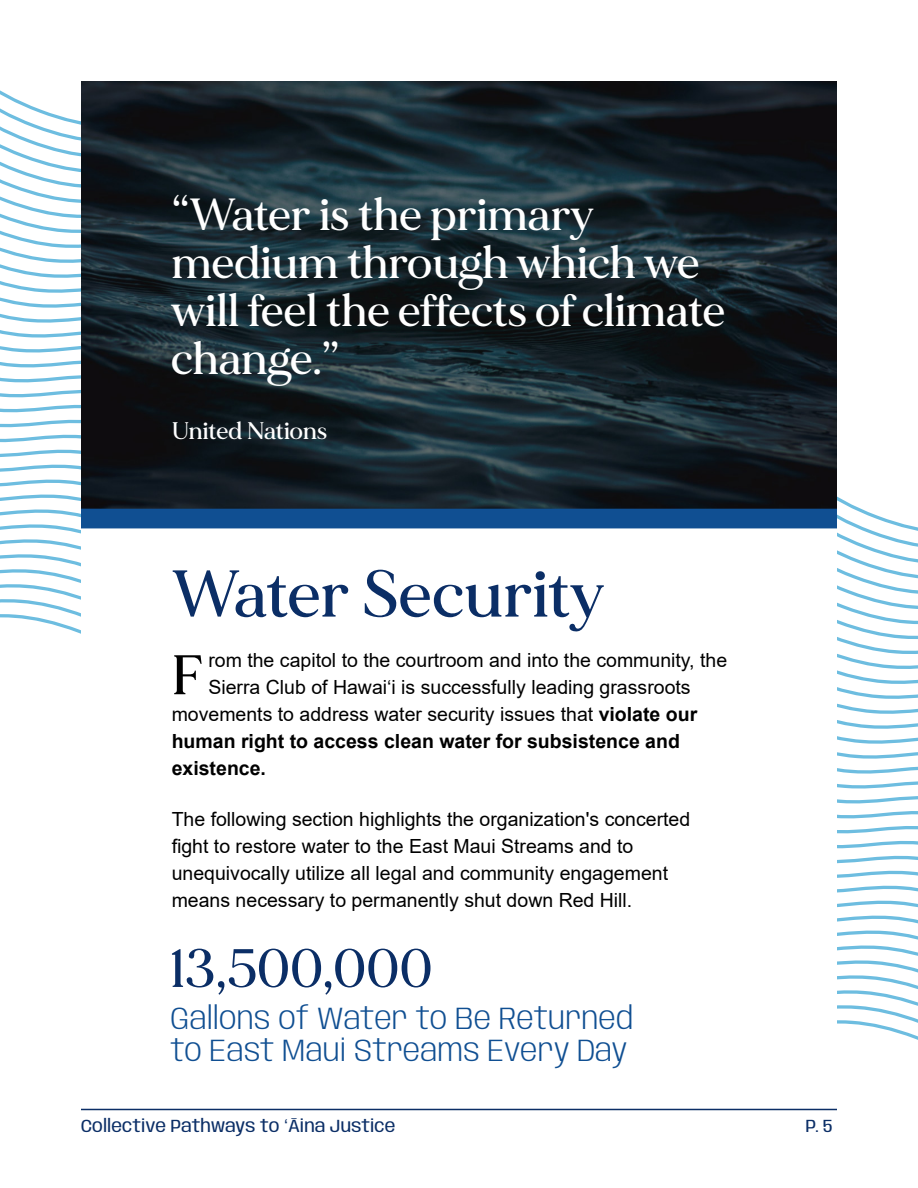
<style>
.page{position:relative;width:918px;height:1188px;background:#fff}
.page>*{position:absolute;margin:0;border:0;box-sizing:border-box;transform-origin:0 0}
.t1{font:500 66px "MADE Mirage";color:#0b2e66}
.t2{font:500 55.65px "MADE Mirage";color:#000}
.t3{font:500 54px "MADE Mirage";letter-spacing:.03em;color:#0b2e66}
.t4{font:500 45px/48px "MADE Mirage";letter-spacing:.01em;color:#fff}
.t5{font:300 31.5px/31.5px "Anybody";color:#104f92}
.t6{font:500 24px "MADE Mirage";color:#fff}
.t7{font:19.5px/27px "Arial";color:#000}
.t8{font:700 19.5px "Arial";color:#000}
.t9{font:18px "Anybody";color:#0b2e66}
.s1{font-weight:700}
.s2{font-family:"Arial"}
</style>
<div class="page">
<hr style="left:81px;top:1109px;width:756px;height:1px;background:#0b2e66">
<img style="left:81px;top:81px;width:756px;height:428px">
<div style="left:81px;top:509px;width:756px;height:19px;background:#104f92"></div>
<svg style="left:0;top:90px;width:81px;height:544px"></svg>
<svg style="left:837px;top:496px;width:81px;height:544px"></svg>
<h3 class="t4" style="left:172px;top:194px;width:555px">“Water is the primary medium through which we will feel the effects of climate change.”</h3>
<p class="t6" style="left:172px;top:421px;width:157px">United Nations</p>
<h1 class="t1" style="left:172px;top:568px;width:435px">Water Security</h1>
<h2 class="t2" style="left:172px;top:653px;width:33px">F</h2>
<p class="t7" style="left:208px;top:649px;width:520px">rom the capitol to the courtroom and into the community, the</p>
<p class="t7" style="left:208px;top:676px;width:484px">Sierra Club of Hawaiʻi is successfully leading grassroots</p>
<p class="t7" style="left:172px;top:703px;width:527px">movements to address water security issues that <span class="s1">violate our</span></p>
<p class="t8" style="left:172px;top:734px;width:510px">human right to access clean water for subsistence and</p>
<p class="t8" style="left:172px;top:761px;width:96px">existence.</p>
<p class="t7" style="left:172px;top:808px;width:520px">The following section highlights the organization's concerted fight to restore water to the East Maui Streams and to unequivocally utilize all legal and community engagement means necessary to permanently shut down Red Hill.</p>
<h3 class="t3" style="left:170px;top:947px;width:264px">13,500,000</h3>
<h3 class="t5" style="left:171px;top:1005px;width:464px">Gallons of Water to Be Returned to East Maui Streams Every Day</h3>
<p class="t9" style="left:81px;top:1118px;width:316px">Collective Pathways to <span class="s2">ʻ</span>Āina Justice</p>
<p class="t9" style="left:806px;top:1118px;width:28px">P. 5</p>
</div>
